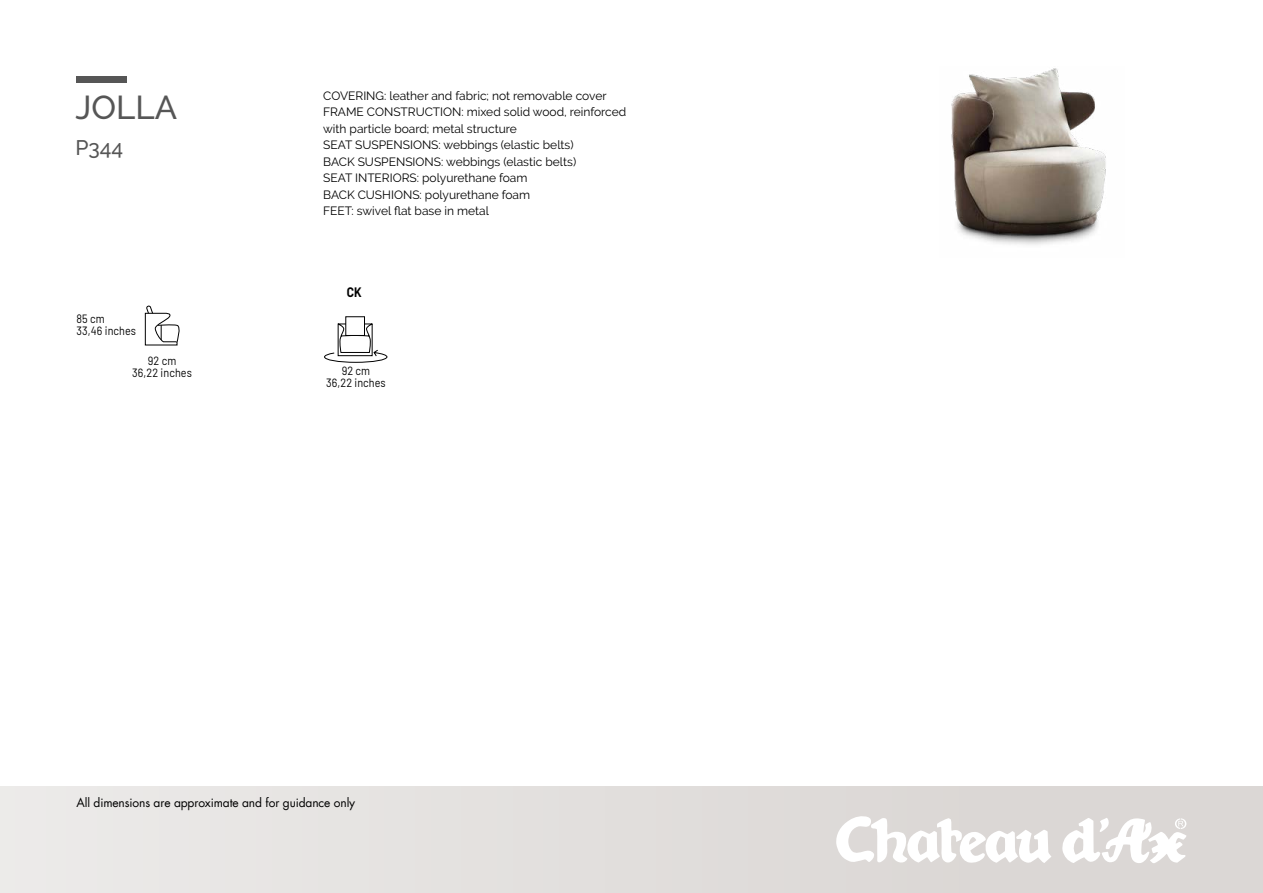
<style>
.page{position:relative;width:1263px;height:893px;background:#fff}
.page>*{position:absolute;margin:0;border:0;box-sizing:border-box;transform-origin:0 0}
.t1{font:500 33px "Raleway";color:#565656}
.t2{font:500 21px "Raleway";color:#565656}
.t3{font:700 13.35px "Barlow";color:#000;scale:.9 1}
.t4{font:12px/16.5px "Raleway";color:#000}
.t5{font:12px "Futura";letter-spacing:-.01em;color:#000}
.t6{font:12px/12px "Barlow";letter-spacing:.01em;color:#000;text-align:center;scale:.9 1}
</style>
<div class="page">
<img style="left:951px;top:68px;width:155px;height:177px">
<div style="left:76px;top:77px;width:51px;height:6px;background:#565656"></div>
<div style="left:0;top:786px;width:1263px;height:107px;background:#e2e0de"></div>
<svg style="left:836px;top:816px;width:215px;height:47px"></svg>
<svg style="left:1062px;top:818px;width:124px;height:45px"></svg>
<svg style="left:324px;top:323px;width:63px;height:40px"></svg>
<svg style="left:145px;top:305px;width:35px;height:41px"></svg>
<h1 class="t1" style="left:75px;top:89px;width:103px">JOLLA</h1>
<p class="t4" style="left:323px;top:87px;width:304px">COVERING: leather and fabric; not removable cover FRAME CONSTRUCTION: mixed solid wood, reinforced with particle board; metal structure<br>SEAT SUSPENSIONS: webbings (elastic belts)<br>BACK SUSPENSIONS: webbings (elastic belts)<br>SEAT INTERIORS: polyurethane foam<br>BACK CUSHIONS: polyurethane foam<br>FEET: swivel flat base in metal</p>
<h2 class="t2" style="left:75px;top:135px;width:49px">P344</h2>
<p class="t6" style="left:77px;top:312px;width:68px;text-align:left">85 cm<br>33,46 inches</p>
<p class="t6" style="left:132px;top:354px;width:68px">92 cm<br>36,22 inches</p>
<p class="t3" style="left:347px;top:282px;width:18px">CK</p>
<p class="t6" style="left:326px;top:364px;width:68px">92 cm<br>36,22 inches</p>
<p class="t5" style="left:77px;top:795px;width:280px">All dimensions are approximate and for guidance only</p>
</div>
